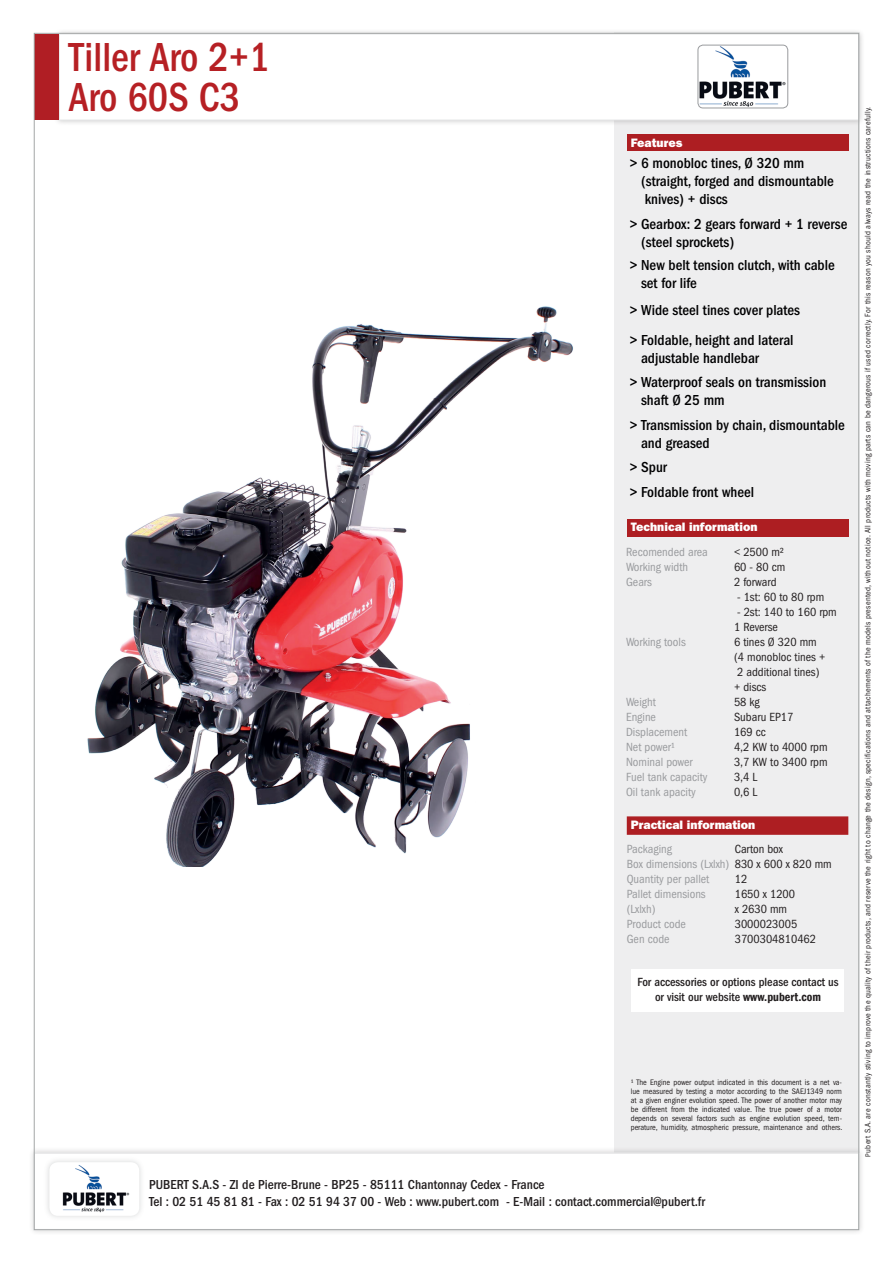
<style>
.page{position:relative;width:893px;height:1263px;background:#fff}
.page>*{position:absolute;margin:0;border:0;box-sizing:border-box;transform-origin:0 0}
.t1{font:500 condensed 42px/40.5px "Franklin Gothic";color:#b62024;scale:.95 1}
.t2{font:500 condensed 15px/18px "Franklin Gothic";color:#000001}
.t3{font:500 condensed 13.5px/16.5px "Franklin Gothic";color:#231f20}
.t4{font:condensed 12.3px/15px "ITC Franklin Gothic Std";color:#999b9e}
.t5{font:condensed 12.3px/15px "ITC Franklin Gothic Std";color:#231f20}
.t6{font:500 condensed 12.3px/15px "Franklin Gothic";color:#231f20;text-align:center}
.t7{font:800 12.3px "Franklin Gothic";color:#fff}
.t8{font:condensed 8.25px/9px "Franklin Gothic";letter-spacing:.03em;color:#231f20;text-align:justify}
.s1{color:#231f20}
.s2{font-weight:600}
.s3{font-size:7.5px}
</style>
<div class="page">
<div style="left:614px;top:120px;width:245px;height:1032px;background:#eeeeef"></div>
<div style="left:28px;top:1147px;width:837px;height:89px;background:#231f20;opacity:.2"></div>
<div style="left:33px;top:1152px;width:826px;height:78px;background:#fff;border:2px solid #e9eaeb"></div>
<div style="left:44px;top:1156px;width:101px;height:65px;background:#f7f7f7"></div>
<div style="left:49px;top:1162px;width:90px;height:54px;background:#fff;border-radius:9px"></div>
<img style="left:62px;top:1165px;width:68px;height:47px">
<div style="left:627px;top:816px;width:221px;height:19px;background:#ad1e22;border:2px solid #ad1e22"></div>
<div style="left:627px;top:519px;width:221px;height:17px;background:#ad1e22"></div>
<div style="left:627px;top:134px;width:221px;height:17px;background:#ad1e22"></div>
<div style="left:53px;top:28px;width:812px;height:98px;background:#231f20;opacity:.26"></div>
<div style="left:59px;top:34px;width:800px;height:86px;background:#fff;border:1px solid #e9eaeb"></div>
<div style="left:35px;top:34px;width:24px;height:85px;background:#b01e24"></div>
<img style="left:698px;top:45px;width:90px;height:63px">
<div style="left:698px;top:45px;width:90px;height:63px;border:1px solid #999b9e;border-radius:5px"></div>
<img style="left:87px;top:306px;width:486px;height:560px">
<div style="left:631px;top:969px;width:213px;height:43px;background:#fff"></div>
<h1 class="t1" style="left:69px;top:37px;width:213px">Tiller Aro 2+1<br>Aro 60S C3</h1>
<h3 class="t7" style="left:631px;top:135px;width:53px">Features</h3>
<h2 class="t2" style="left:641px;top:154px;width:194px;text-indent:-11px">&gt; 6 monobloc tines, Ø 320 mm (straight, forged and dismountable knives) + discs</h2>
<h2 class="t2" style="left:641px;top:215px;width:208px;text-indent:-11px">&gt; Gearbox: 2 gears forward + 1 reverse (steel sprockets)</h2>
<h2 class="t2" style="left:641px;top:256px;width:195px;text-indent:-11px">&gt; New belt tension clutch, with cable set for life</h2>
<h2 class="t2" style="left:630px;top:295px;width:172px;line-height:29.7px">&gt; Wide steel tines cover plates &gt; Foldable, height and lateral</h2>
<h2 class="t2" style="left:630px;top:345px;width:198px;line-height:24.6px;text-indent:11px">adjustable handlebar<br>&gt; Waterproof seals on transmission</h2>
<h2 class="t2" style="left:630px;top:388px;width:217px;line-height:24.6px;text-indent:11px">shaft Ø 25 mm<br>&gt; Transmission by chain, dismountable</h2>
<h2 class="t2" style="left:630px;top:431px;width:126px;line-height:24.5px;text-indent:11px">and greased<br>&gt; Spur<br>&gt; Foldable front wheel</h2>
<h3 class="t7" style="left:631px;top:520px;width:128px">Technical information</h3>
<h3 class="t4" style="left:626px;top:545px;width:83px">Recomended area</h3>
<h3 class="t5" style="left:734px;top:545px;width:52px">&lt; 2500 m²</h3>
<h3 class="t4" style="left:626px;top:560px;width:64px">Working width</h3>
<h3 class="t5" style="left:734px;top:560px;width:53px">60 - 80 cm</h3>
<h3 class="t4" style="left:626px;top:575px;width:27px">Gears</h3>
<h3 class="t5" style="left:734px;top:575px;width:44px">2 forward</h3>
<h3 class="t5" style="left:737px;top:590px;width:89px">- 1st: 60 to 80 rpm</h3>
<h3 class="t5" style="left:734px;top:605px;width:104px">- 2st: 140 to 160 rpm<br>1 Reverse</h3>
<h3 class="t4" style="left:626px;top:635px;width:61px">Working tools</h3>
<h3 class="t5" style="left:734px;top:635px;width:93px">6 tines Ø 320 mm (4 monobloc tines +<br>2 additional tines) + discs</h3>
<h3 class="t4" style="left:626px;top:695px;width:31px">Weight</h3>
<h3 class="t5" style="left:734px;top:695px;width:27px">58 kg</h3>
<h3 class="t4" style="left:626px;top:710px;width:32px">Engine</h3>
<h3 class="t5" style="left:734px;top:710px;width:61px">Subaru EP17</h3>
<h3 class="t4" style="left:626px;top:725px;width:63px">Displacement</h3>
<h3 class="t5" style="left:734px;top:725px;width:33px">169 cc</h3>
<h3 class="t4" style="left:626px;top:740px;width:51px">Net power¹</h3>
<h3 class="t5" style="left:734px;top:740px;width:95px">4,2 KW to 4000 rpm</h3>
<h3 class="t4" style="left:626px;top:755px;width:68px">Nominal power</h3>
<h3 class="t5" style="left:734px;top:755px;width:95px">3,7 KW to 3400 rpm</h3>
<h3 class="t4" style="left:626px;top:770px;width:83px">Fuel tank capacity</h3>
<h3 class="t5" style="left:734px;top:770px;width:25px">3,4 L</h3>
<h3 class="t4" style="left:626px;top:785px;width:71px">Oil tank apacity</h3>
<h3 class="t5" style="left:734px;top:785px;width:25px">0,6 L</h3>
<h3 class="t7" style="left:631px;top:818px;width:126px">Practical information</h3>
<h3 class="t4" style="left:627px;top:841px;width:47px">Packaging</h3>
<h3 class="t4" style="left:627px;top:841px;width:207px;text-indent:108px"><span class="s1">Carton box<br></span>Box dimensions (Lxlxh) <span class="s1">830 x 600 x 820 mm<br></span>Quantity per pallet</h3>
<h3 class="t5" style="left:735px;top:871px;width:14px">12</h3>
<h3 class="t4" style="left:627px;top:886px;width:81px">Pallet dimensions</h3>
<h3 class="t5" style="left:735px;top:886px;width:62px">1650 x 1200</h3>
<h3 class="t4" style="left:627px;top:901px;width:30px">(Lxlxh)</h3>
<h3 class="t5" style="left:735px;top:901px;width:54px">x 2630 mm</h3>
<h3 class="t4" style="left:627px;top:916px;width:61px">Product code</h3>
<h3 class="t5" style="left:735px;top:916px;width:64px">3000023005</h3>
<h3 class="t4" style="left:627px;top:931px;width:44px">Gen code</h3>
<h3 class="t5" style="left:735px;top:931px;width:83px">3700304810462</h3>
<h3 class="t6" style="left:637px;top:974px;width:203px">For accessories or options please contact us or visit our website <span class="s2">www.pubert.com</span></h3>
<p class="t8" style="left:631px;top:1078px;width:213px">¹ The Engine power output indicated in this document is a net va&shy;lue measured by testing a motor according to the SAEJ1349 norm at a given enginer evolution speed. The power of another motor may be different from the indicated value. The true power of a motor depends on several factors such as engine evolution speed, tem&shy;perature, humidity, atmospheric pressure, maintenance and others.</p>
<h3 class="t3" style="left:149px;top:1176px;width:557px">PUBERT S.A.S - ZI de Pierre-Brune - BP25 - 85111 Chantonnay Cedex - France<br>Tel : 02 51 45 81 81 - Fax : 02 51 94 37 00 - Web : www.pubert.com - E-Mail : contact.commercial@pubert.fr</h3>
<p class="t8" style="left:863px;top:1156px;width:1051px;rotate:-90deg"><span class="s3">P</span>ubert S.A. are constantly stiving to improve the quality of their products, and reserve the right to change the design, specifications and attachements of the models presented, without notice. All products with moving parts can be dangerous if used correctly. For this reason you should always read the instructions carefully.</p>
</div>
